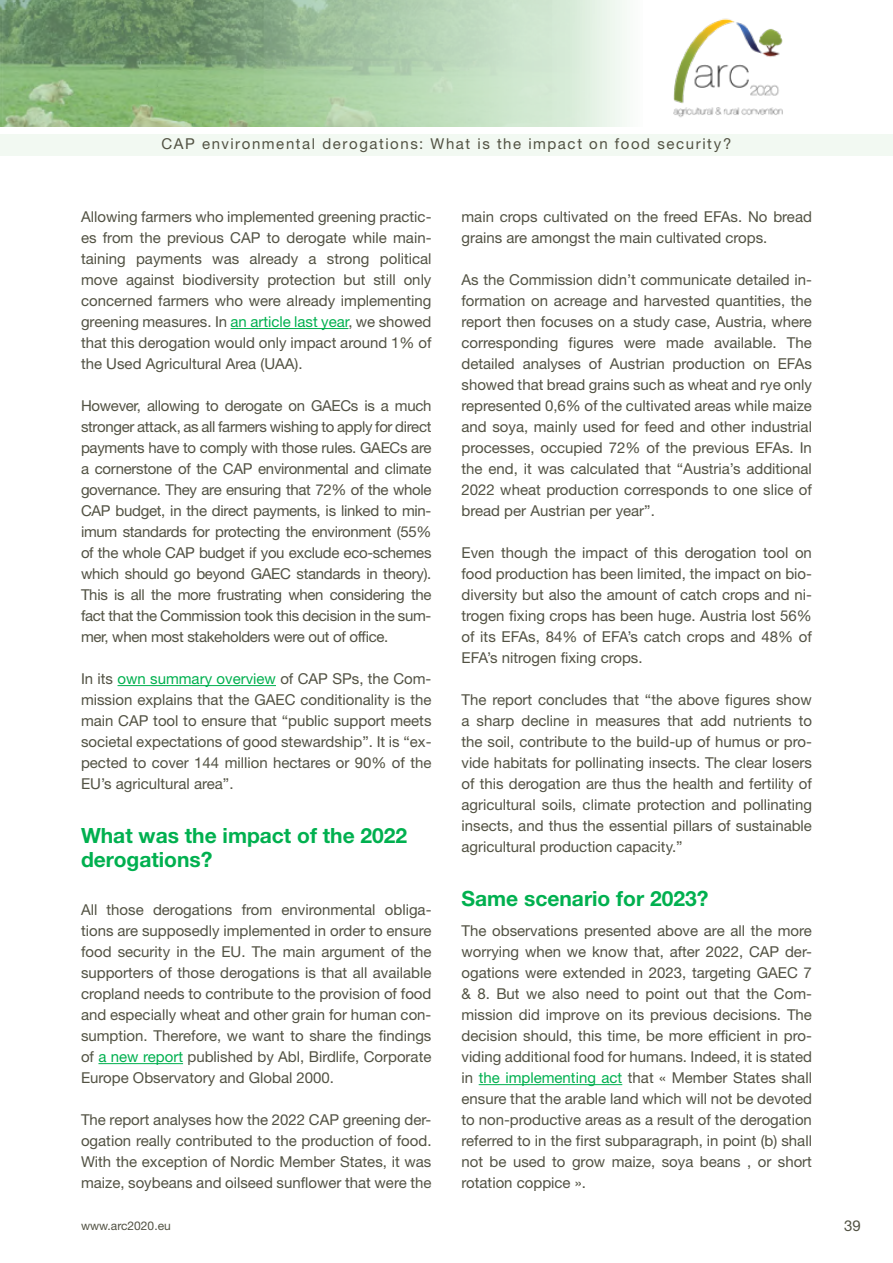
<style>
.page{position:relative;width:893px;height:1263px;background:#fff}
.page>*{position:absolute;margin:0;border:0;box-sizing:border-box;transform-origin:0 0}
.t1{font:700 21px/24px "Helvetica Neue LT Std";color:#00b04f}
.t2{font:15px/21px "Helvetica Neue LT Std";color:#525243;text-align:justify}
.t3{font:15px "Helvetica Neue LT Std";letter-spacing:.105em;color:#525243}
.t4{font:12px "Helvetica Neue LT Std";color:#525243}
.s1{color:#00b04f}
</style>
<div class="page">
<svg style="left:0;top:0;width:625px;height:127px;background:#a2c39d"></svg>
<div style="left:0;top:134px;width:893px;height:22px;background:#f2f9f2"></div>
<img style="left:673px;top:18px;width:110px;height:100px">
<hr style="left:231px;top:328px;width:117px;height:1px;background:#00b04f">
<hr style="left:118px;top:685px;width:158px;height:1px;background:#00b04f">
<hr style="left:98px;top:1063px;width:85px;height:1px;background:#00b04f">
<hr style="left:479px;top:1084px;width:143px;height:1px;background:#00b04f">
<p class="t3" style="left:162px;top:134px;width:571px">CAP environmental derogations: What is the impact on food security?</p>
<p class="t2" style="left:81px;top:206px;width:352px">Allowing farmers who implemented greening practic&shy;es from the previous CAP to derogate while main&shy;taining payments was already a strong political move against biodiversity protection but still only concerned farmers who were already implementing greening measures. In <span class="s1">an article last year</span>, we showed that this derogation would only impact around 1% of the Used Agricultural Area (UAA).</p>
<p class="t2" style="left:81px;top:395px;width:352px">However, allowing to derogate on GAECs is a much stronger attack, as all farmers wishing to apply for direct payments have to comply with those rules. GAECs are a cornerstone of the CAP environmental and climate governance. They are ensuring that 72% of the whole CAP budget, in the direct payments, is linked to min&shy;imum standards for protecting the environment (55% of the whole CAP budget if you exclude eco-schemes which should go beyond GAEC standards in theory).<br>This is all the more frustrating when considering the fact that the Commission took this decision in the sum&shy;mer, when most stakeholders were out of office.</p>
<p class="t2" style="left:81px;top:668px;width:352px">In its <span class="s1">own summary overview</span> of CAP SPs, the Com&shy;mission explains that the GAEC conditionality is the main CAP tool to ensure that “public support meets societal expectations of good stewardship”. It is “ex&shy;pected to cover 144 million hectares or 90% of the EU’s agricultural area”.</p>
<h1 class="t1" style="left:81px;top:823px;width:328px">What was the impact of the 2022 derogations?</h1>
<p class="t2" style="left:81px;top:899px;width:352px">All those derogations from environmental obliga&shy;tions are supposedly implemented in order to ensure food security in the EU. The main argument of the supporters of those derogations is that all available cropland needs to contribute to the provision of food and especially wheat and other grain for human con&shy;sumption. Therefore, we want to share the findings of <span class="s1">a new report</span> published by Abl, Birdlife, Corporate Europe Observatory and Global 2000.</p>
<p class="t2" style="left:81px;top:1109px;width:352px">The report analyses how the 2022 CAP greening der&shy;ogation really contributed to the production of food.<br>With the exception of Nordic Member States, it was maize, soybeans and oilseed sunflower that were the</p>
<p class="t2" style="left:461px;top:206px;width:352px">main crops cultivated on the freed EFAs. No bread grains are amongst the main cultivated crops.</p>
<p class="t2" style="left:461px;top:269px;width:352px">As the Commission didn’t communicate detailed in&shy;formation on acreage and harvested quantities, the report then focuses on a study case, Austria, where corresponding figures were made available. The detailed analyses of Austrian production on EFAs showed that bread grains such as wheat and rye only represented 0,6% of the cultivated areas while maize and soya, mainly used for feed and other industrial processes, occupied 72% of the previous EFAs. In the end, it was calculated that “Austria’s additional 2022 wheat production corresponds to one slice of bread per Austrian per year”.</p>
<p class="t2" style="left:461px;top:542px;width:352px">Even though the impact of this derogation tool on food production has been limited, the impact on bio&shy;diversity but also the amount of catch crops and ni&shy;trogen fixing crops has been huge. Austria lost 56% of its EFAs, 84% of EFA’s catch crops and 48% of EFA’s nitrogen fixing crops.</p>
<p class="t2" style="left:461px;top:689px;width:352px">The report concludes that “the above figures show a sharp decline in measures that add nutrients to the soil, contribute to the build-up of humus or pro&shy;vide habitats for pollinating insects. The clear losers of this derogation are thus the health and fertility of agricultural soils, climate protection and pollinating insects, and thus the essential pillars of sustainable agricultural production capacity.”</p>
<h1 class="t1" style="left:461px;top:886px;width:248px">Same scenario for 2023?</h1>
<p class="t2" style="left:461px;top:920px;width:352px">The observations presented above are all the more worrying when we know that, after 2022, CAP der&shy;ogations were extended in 2023, targeting GAEC 7 &amp; 8. But we also need to point out that the Com&shy;mission did improve on its previous decisions. The decision should, this time, be more efficient in pro&shy;viding additional food for humans. Indeed, it is stated in <span class="s1">the implementing act</span> that « Member States shall ensure that the arable land which will not be devoted to non-productive areas as a result of the derogation referred to in the first subparagraph, in point (b) shall not be used to grow maize, soya beans , or short rotation coppice ».</p>
<p class="t4" style="left:81px;top:1218px;width:91px">www.arc2020.eu</p>
<p class="t2" style="left:844px;top:1215px;width:18px">39</p>
</div>
